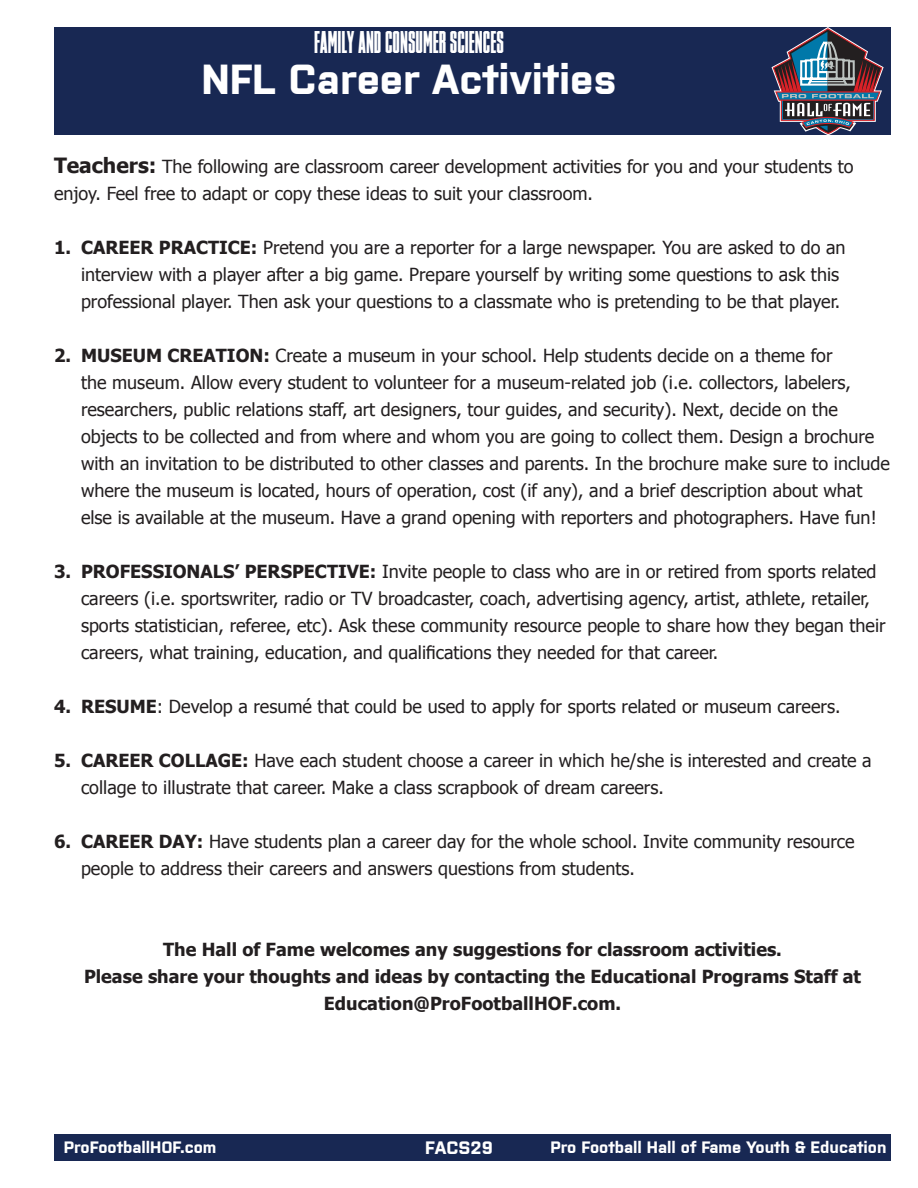
<style>
.page{position:relative;width:918px;height:1188px;background:#fff}
.page>*{position:absolute;margin:0;border:0;box-sizing:border-box;transform-origin:0 0}
.t1{font:700 42px "Purista";color:#fff}
.t2{font:30px "TIMMONSNY";color:#fff}
.t3{font:18px/27px "Tahoma";color:#231f20}
.t4{font:700 18px/27px "Tahoma";color:#231f20;text-align:center}
.t5{font:700 18px "Purista";color:#fff}
.t6{font:700 16.5px "Purista";color:#fff}
.s1{font-weight:700;font-size:21px}
.s2{font-weight:700}
</style>
<div class="page">
<div style="left:54px;top:1134px;width:837px;height:27px;background:#182853"></div>
<div style="left:54px;top:27px;width:837px;height:108px;background:#182853"></div>
<svg style="left:771px;top:27px;width:113px;height:108px"></svg>
<h2 class="t2" style="left:314px;top:26px;width:191px">FAMILY AND CONSUMER SCIENCES</h2>
<p class="t1" style="left:201px;top:48px;width:417px">NFL Career Activities</p>
<p class="t3" style="left:54px;top:152px;width:801px"><span class="s1">Teachers:</span> The following are classroom career development activities for you and your students to enjoy. Feel free to adapt or copy these ideas to suit your classroom.</p>
<p class="t3" style="left:81px;top:233px;width:766px;text-indent:-27px"><span class="s2">1. CAREER PRACTICE:</span> Pretend you are a reporter for a large newspaper. You are asked to do an interview with a player after a big game. Prepare yourself by writing some questions to ask this professional player. Then ask your questions to a classmate who is pretending to be that player.</p>
<p class="t3" style="left:81px;top:341px;width:811px;text-indent:-27px"><span class="s2">2. MUSEUM CREATION:</span> Create a museum in your school. Help students decide on a theme for<br>the museum. Allow every student to volunteer for a museum-related job (i.e. collectors, labelers, researchers, public relations staff, art designers, tour guides, and security). Next, decide on the objects to be collected and from where and whom you are going to collect them. Design a brochure with an invitation to be distributed to other classes and parents. In the brochure make sure to include where the museum is located, hours of operation, cost (if any), and a brief description about what else is available at the museum. Have a grand opening with reporters and photographers. Have fun!</p>
<p class="t3" style="left:81px;top:557px;width:806px;text-indent:-27px"><span class="s2">3. PROFESSIONALS’ PERSPECTIVE:</span> Invite people to class who are in or retired from sports related careers (i.e. sportswriter, radio or TV broadcaster, coach, advertising agency, artist, athlete, retailer, sports statistician, referee, etc). Ask these community resource people to share how they began their careers, what training, education, and qualifications they needed for that career.</p>
<p class="t3" style="left:54px;top:692px;width:788px"><span class="s2">4. RESUME</span>: Develop a resumé that could be used to apply for sports related or museum careers.</p>
<p class="t3" style="left:81px;top:746px;width:792px;text-indent:-27px"><span class="s2">5. CAREER COLLAGE:</span> Have each student choose a career in which he/she is interested and create a collage to illustrate that career. Make a class scrapbook of dream careers.</p>
<p class="t3" style="left:81px;top:827px;width:775px;text-indent:-27px"><span class="s2">6. CAREER DAY:</span> Have students plan a career day for the whole school. Invite community resource people to address their careers and answers questions from students.</p>
<p class="t4" style="left:163px;top:935px;width:620px">The Hall of Fame welcomes any suggestions for classroom activities.</p>
<p class="t4" style="left:84px;top:962px;width:779px">Please share your thoughts and ideas by contacting the Educational Programs Staff at<br>Education@ProFootballHOF.com.</p>
<p class="t6" style="left:64px;top:1135px;width:154px">ProFootballHOF.com</p>
<p class="t5" style="left:425px;top:1135px;width:69px">FACS29</p>
<p class="t6" style="left:550px;top:1135px;width:338px">Pro Football Hall of Fame Youth &amp; Education</p>
</div>
